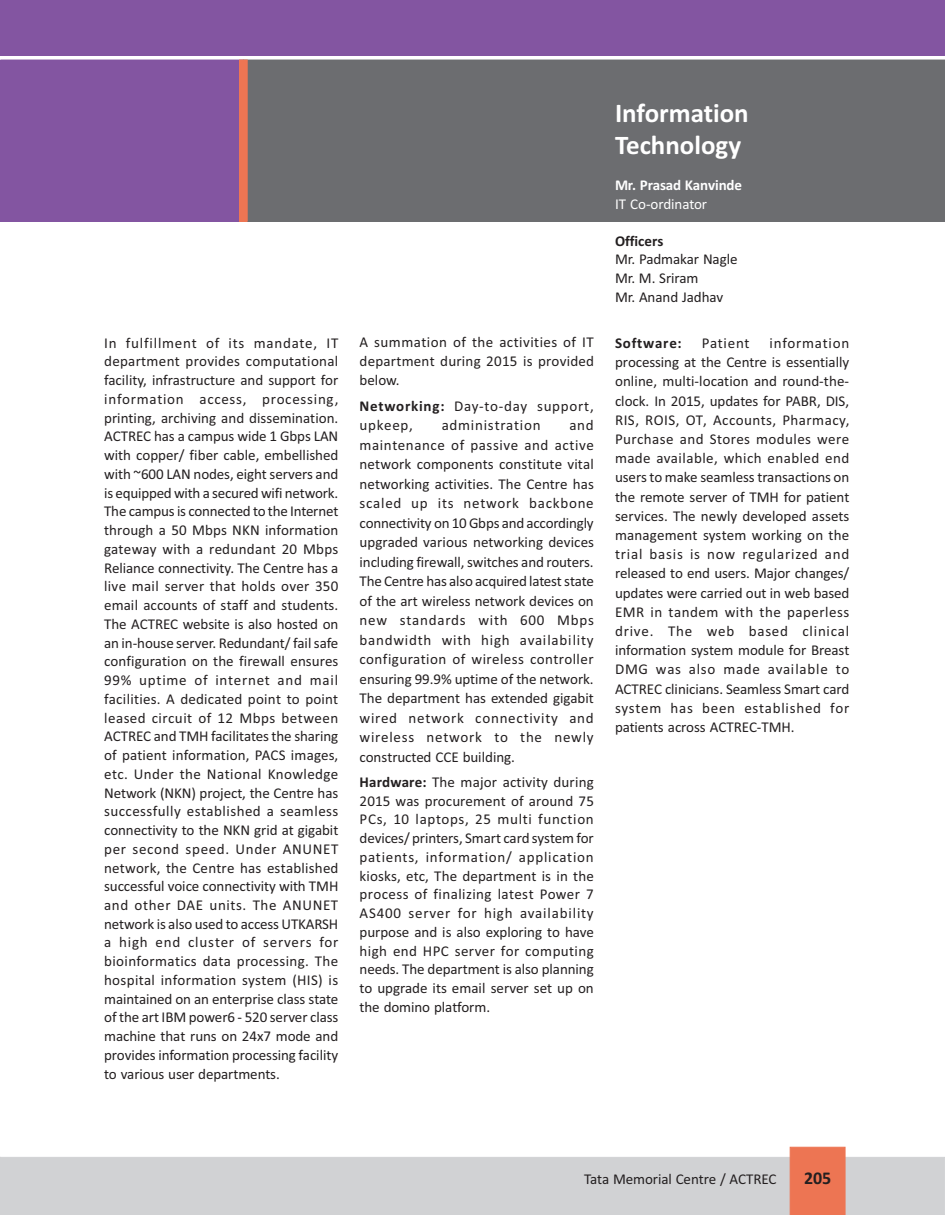
<style>
.page{position:relative;width:945px;height:1215px;background:#fff}
.page>*{position:absolute;margin:0;border:0;box-sizing:border-box;transform-origin:0 0}
.t1{font:27px/32.4px "TTE4 CB6998 O00";color:#fff}
.t2{font:18px "TT1 E31 O00";color:#231f20}
.t3{font:15px/18.8px "TT1 E35 O00";letter-spacing:-.005em;color:#231f20;text-align:justify}
.t4{font:15px/19.5px "TT1 E35 O00";letter-spacing:.05em;color:#231f20}
.t5{font:15px/18.8px "TTE4 CB6998 O00";letter-spacing:-.01em;color:#fff}
.t6{font:15px "TT1 E43 O00";letter-spacing:.05em;color:#231f20}
.t7{font:15px "TT1 E35 O00";letter-spacing:.045em;color:#231f20}
.s1{font-family:"TT1 E43 O00"}
.s2{font-family:"TT1 E35 O00"}
</style>
<div class="page">
<div style="left:0;top:1157px;width:945px;height:58px;background:#d1d2d4"></div>
<div style="left:790px;top:1147px;width:55px;height:68px;background:#ed7553"></div>
<div style="left:1px;top:0;width:944px;height:55px;background:#8355a1"></div>
<div style="left:0;top:0;width:945px;height:56px;border:1px solid #8355a1"></div>
<div style="left:243px;top:60px;width:702px;height:161px;background:#6c6d70"></div>
<div style="left:1px;top:60px;width:242px;height:161px;background:#8355a1"></div>
<div style="left:240px;top:60px;width:7px;height:161px;background:#ed7553"></div>
<div style="left:239px;top:60px;width:8px;height:161px;border:1px solid #ed7553"></div>
<p class="t3" style="left:104px;top:334px;width:236px">In fulfillment of its mandate, IT department provides computational facility, infrastructure and support for information access, processing, printing, archiving and dissemination.<br>ACTREC has a campus wide 1 Gbps LAN with copper/ fiber cable, embellished with ~600 LAN nodes, eight servers and is equipped with a secured wifi network.<br>The campus is connected to the Internet through a 50 Mbps NKN information gateway with a redundant 20 Mbps Reliance connectivity. The Centre has a live mail server that holds over 350 email accounts of staff and students.<br>The ACTREC website is also hosted on an in-house server. Redundant/ fail safe configuration on the firewall ensures 99% uptime of internet and mail facilities. A dedicated point to point leased circuit of 12 Mbps between ACTREC and TMH facilitates the sharing of patient information, PACS images, etc. Under the National Knowledge Network (NKN) project, the Centre has successfully established a seamless connectivity to the NKN grid at gigabit per second speed. Under ANUNET network, the Centre has established successful voice connectivity with TMH and other DAE units. The ANUNET network is also used to access UTKARSH a high end cluster of servers for bioinformatics data processing. The hospital information system (HIS) is maintained on an enterprise class state of the art IBM power6 - 520 server class machine that runs on 24x7 mode and provides information processing facility to various user departments.</p>
<p class="t3" style="left:360px;top:334px;width:236px">A summation of the activities of IT department during 2015 is provided below.</p>
<p class="t4" style="left:360px;top:397px;width:236px"><span class="s1">Networking:</span> Day-to-day support, upkeep,</p>
<p class="t3" style="left:360px;top:417px;width:236px;line-height:19.5px;text-indent:210px">and maintenance of passive and active network components constitute vital networking activities. The Centre has scaled up its network backbone connectivity on 10 Gbps and accordingly upgraded various networking devices including firewall, switches and routers.<br>The Centre has also acquired latest state of the art wireless network devices on new standards with 600 Mbps bandwidth with high availability configuration of wireless controller ensuring 99.9% uptime of the network.<br>The department has extended gigabit wired network connectivity and wireless network to the newly constructed CCE building.</p>
<p class="t3" style="left:360px;top:774px;width:236px"><span class="s1">Hardware:</span> The major activity during 2015 was procurement of around 75<br>PCs, 10 laptops, 25 multi function devices/ printers, Smart card system for patients, information/ application kiosks, etc, The department is in the process of finalizing latest Power 7<br>AS400 server for high availability purpose and is also exploring to have high end HPC server for computing needs. The department is also planning to upgrade its email server set up on the domino platform.</p>
<p class="t4" style="left:442px;top:417px;width:100px">administration</p>
<p class="t1" style="left:615px;top:99px;width:135px">Information<br>Technology</p>
<p class="t5" style="left:615px;top:177px;width:129px">Mr. Prasad Kanvinde<br><span class="s2">IT Co-ordinator</span></p>
<p class="t3" style="left:615px;top:232px;width:124px;text-align:left"><span class="s1">Officers<br></span>Mr. Padmakar Nagle<br>Mr. M. Sriram<br>Mr. Anand Jadhav</p>
<p class="t3" style="left:615px;top:335px;width:236px;line-height:19.2px;text-indent:155px">information processing at the Centre is essentially online, multi-location and round-the&shy;clock. In 2015, updates for PABR, DIS, RIS, ROIS, OT, Accounts, Pharmacy, Purchase and Stores modules were made available, which enabled end users to make seamless transactions on the remote server of TMH for patient services. The newly developed assets management system working on the trial basis is now regularized and released to end users. Major changes/ updates were carried out in web based EMR in tandem with the paperless drive. The web based clinical information system module for Breast DMG was also made available to ACTREC clinicians. Seamless Smart card system has been established for patients across ACTREC-TMH.</p>
<p class="t6" style="left:615px;top:338px;width:68px">Software:</p>
<p class="t7" style="left:702px;top:338px;width:49px">Patient</p>
<p class="t3" style="left:584px;top:1171px;width:194px">Tata Memorial Centre / ACTREC</p>
<p class="t2" style="left:804px;top:1172px;width:29px">205</p>
</div>
